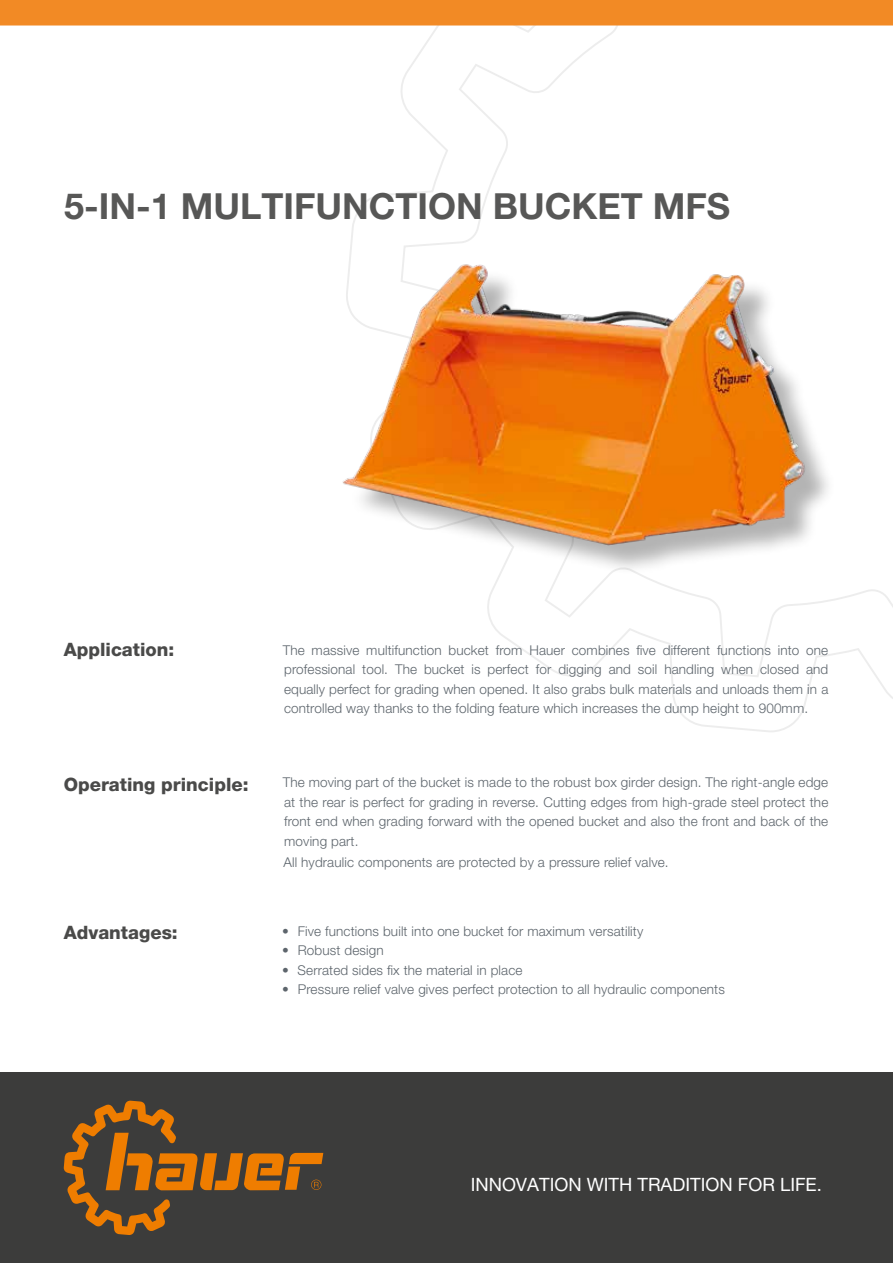
<style>
.page{position:relative;width:893px;height:1263px;background:#fff}
.page>*{position:absolute;margin:0;border:0;box-sizing:border-box;transform-origin:0 0}
.t1{font:700 36px "Helvetica Neue LT Pro";color:#575756}
.t2{font:800 18.45px "Helvetica Neue LT Pro";color:#4a4a49}
.t3{font:18.45px "Helvetica Neue LT Pro";color:#fff}
.t4{font:300 13.5px/19.5px "Helvetica Neue LT Pro";letter-spacing:.01em;color:#5d656c;text-align:justify}
</style>
<div class="page">
<svg style="left:401px;top:26px;width:492px;height:706px"></svg>
<div style="left:0;top:1073px;width:893px;height:190px;background:#3c3c3b"></div>
<div style="left:0;top:0;width:893px;height:26px;background:#f28a25"></div>
<svg style="left:64px;top:1100px;width:259px;height:135px"></svg>
<img style="left:342px;top:181px;width:551px;height:469px">
<h1 class="t1" style="left:64px;top:184px;width:668px">5-IN-1 MULTIFUNCTION BUCKET MFS</h1>
<h2 class="t2" style="left:64px;top:638px;width:112px">Application:</h2>
<p class="t4" style="left:283px;top:640px;width:547px">The massive multifunction bucket from Hauer combines five different functions into one professional tool. The bucket is perfect for digging and soil handling when closed and equally perfect for grading when opened. It also grabs bulk materials and unloads them in a controlled way thanks to the folding feature which increases the dump height to 900mm.</p>
<h2 class="t2" style="left:64px;top:773px;width:186px">Operating principle:</h2>
<p class="t4" style="left:283px;top:772px;width:547px">The moving part of the bucket is made to the robust box girder design. The right-angle edge at the rear is perfect for grading in reverse. Cutting edges from high-grade steel protect the front end when grading forward with the opened bucket and also the front and back of the moving part.</p>
<p class="t4" style="left:283px;top:852px;width:387px">All hydraulic components are protected by a pressure relief valve.</p>
<h2 class="t2" style="left:64px;top:922px;width:115px">Advantages:</h2>
<p class="t4" style="left:282px;top:921px;width:363px">• Five functions built into one bucket for maximum versatility</p>
<p class="t4" style="left:282px;top:940px;width:103px">• Robust design</p>
<p class="t4" style="left:282px;top:960px;width:242px">• Serrated sides fix the material in place</p>
<p class="t4" style="left:282px;top:979px;width:444px">• Pressure relief valve gives perfect protection to all hydraulic components</p>
<h2 class="t3" style="left:471px;top:1173px;width:353px">INNOVATION WITH TRADITION FOR LIFE.</h2>
</div>
